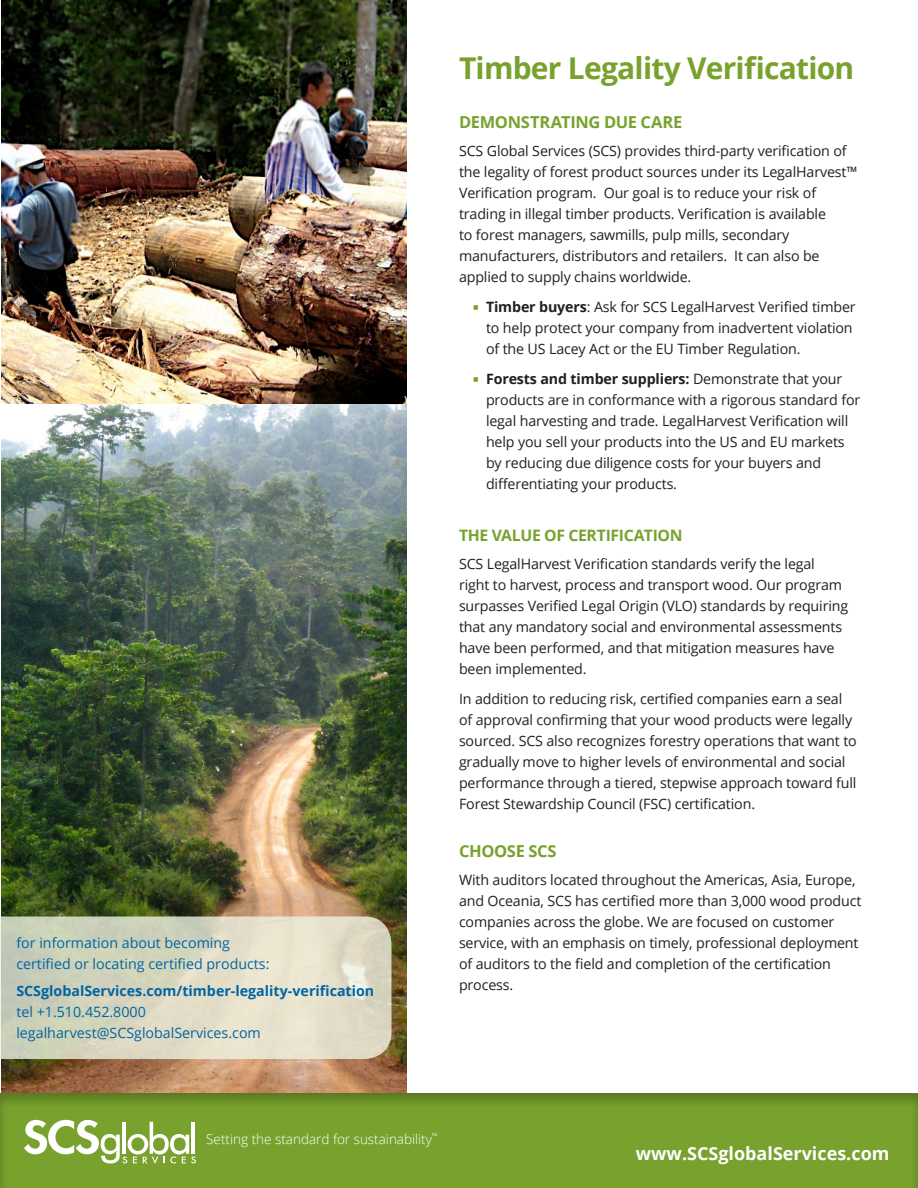
<style>
.page{position:relative;width:918px;height:1188px;background:#fff}
.page>*{position:absolute;margin:0;border:0;box-sizing:border-box;transform-origin:0 0}
.H1_w_sub_header{font:700 30px "Open Sans";letter-spacing:-.025em;color:#78a22d}
.t1{font:700 18px "Open Sans";color:#fff}
.t2{font:700 16.5px "Open Sans";letter-spacing:-.02em;color:#78a22d}
.t3{font:700 15.75px "Open Sans";letter-spacing:-.02em;color:#78a22d}
.Body{font:14.25px/21px "Open Sans";letter-spacing:-.01em;color:#231f20}
.t4{font:14.25px/21px "Open Sans";color:#0065a4}
.t5{font:700 14.25px "Open Sans";color:#0065a4}
.t6{font:300 13.5px "Open Sans";color:#fff}
.s1{color:#78a22d}
.s2{font-weight:700}
</style>
<div class="page">
<img style="left:2px;top:0;width:404px;height:1088px">
<svg style="left:0;top:916px;width:391px;height:143px;background:#d9d7c1"></svg>
<div style="left:0;top:1088px;width:918px;height:100px;background:#231f20;opacity:.3"></div>
<svg style="left:24px;top:1120px;width:172px;height:44px"></svg>
<hr style="left:192px;top:1122px;width:3px;height:32px;background:#fff">
<p class="t4" style="left:16px;top:931px;width:255px">for information about becoming certified or locating certified products:</p>
<p class="t5" style="left:16px;top:981px;width:359px">SCSglobalServices.com/timber-legality-verification</p>
<p class="t4" style="left:16px;top:1001px;width:131px">tel +1.510.452.8000</p>
<p class="t4" style="left:16px;top:1022px;width:246px">legalharvest@SCSglobalServices.com</p>
<p class="H1_w_sub_header" style="left:459px;top:46px;width:397px">Timber Legality Verification</p>
<h2 class="t2" style="left:459px;top:111px;width:225px">DEMONSTRATING DUE CARE</h2>
<p class="Body" style="left:459px;top:140px;width:400px">SCS Global Services (SCS) provides third-party verification of the legality of forest product sources under its LegalHarvest™ Verification program. Our goal is to reduce your risk of trading in illegal timber products. Verification is available<br>to forest managers, sawmills, pulp mills, secondary manufacturers, distributors and retailers. It can also be applied to supply chains worldwide.</p>
<p class="Body" style="left:486px;top:296px;width:371px;text-indent:-14px"><span class="s1">▪</span> <span class="s2">Timber buyers</span>: Ask for SCS LegalHarvest Verified timber to help protect your company from inadvertent violation of the US Lacey Act or the EU Timber Regulation.</p>
<p class="Body" style="left:486px;top:368px;width:376px;text-indent:-14px"><span class="s1">▪</span> <span class="s2">Forests and timber suppliers:</span> Demonstrate that your products are in conformance with a rigorous standard for legal harvesting and trade. LegalHarvest Verification will help you sell your products into the US and EU markets by reducing due diligence costs for your buyers and differentiating your products.</p>
<h2 class="t3" style="left:459px;top:525px;width:225px">THE VALUE OF CERTIFICATION</h2>
<p class="Body" style="left:459px;top:553px;width:391px">SCS LegalHarvest Verification standards verify the legal right to harvest, process and transport wood. Our program surpasses Verified Legal Origin (VLO) standards by requiring that any mandatory social and environmental assessments have been performed, and that mitigation measures have been implemented.</p>
<p class="Body" style="left:459px;top:688px;width:399px">In addition to reducing risk, certified companies earn a seal of approval confirming that your wood products were legally sourced. SCS also recognizes forestry operations that want to gradually move to higher levels of environmental and social performance through a tiered, stepwise approach toward full Forest Stewardship Council (FSC) certification.</p>
<h2 class="t2" style="left:459px;top:840px;width:99px">CHOOSE SCS</h2>
<p class="Body" style="left:459px;top:869px;width:404px">With auditors located throughout the Americas, Asia, Europe, and Oceania, SCS has certified more than 3,000 wood product companies across the globe. We are focused on customer service, with an emphasis on timely, professional deployment of auditors to the field and completion of the certification process.</p>
<p class="t6" style="left:206px;top:1130px;width:233px">Setting the standard for sustainability<sup>™</sup></p>
<p class="t1" style="left:636px;top:1141px;width:255px">www.SCSglobalServices.com</p>
</div>
